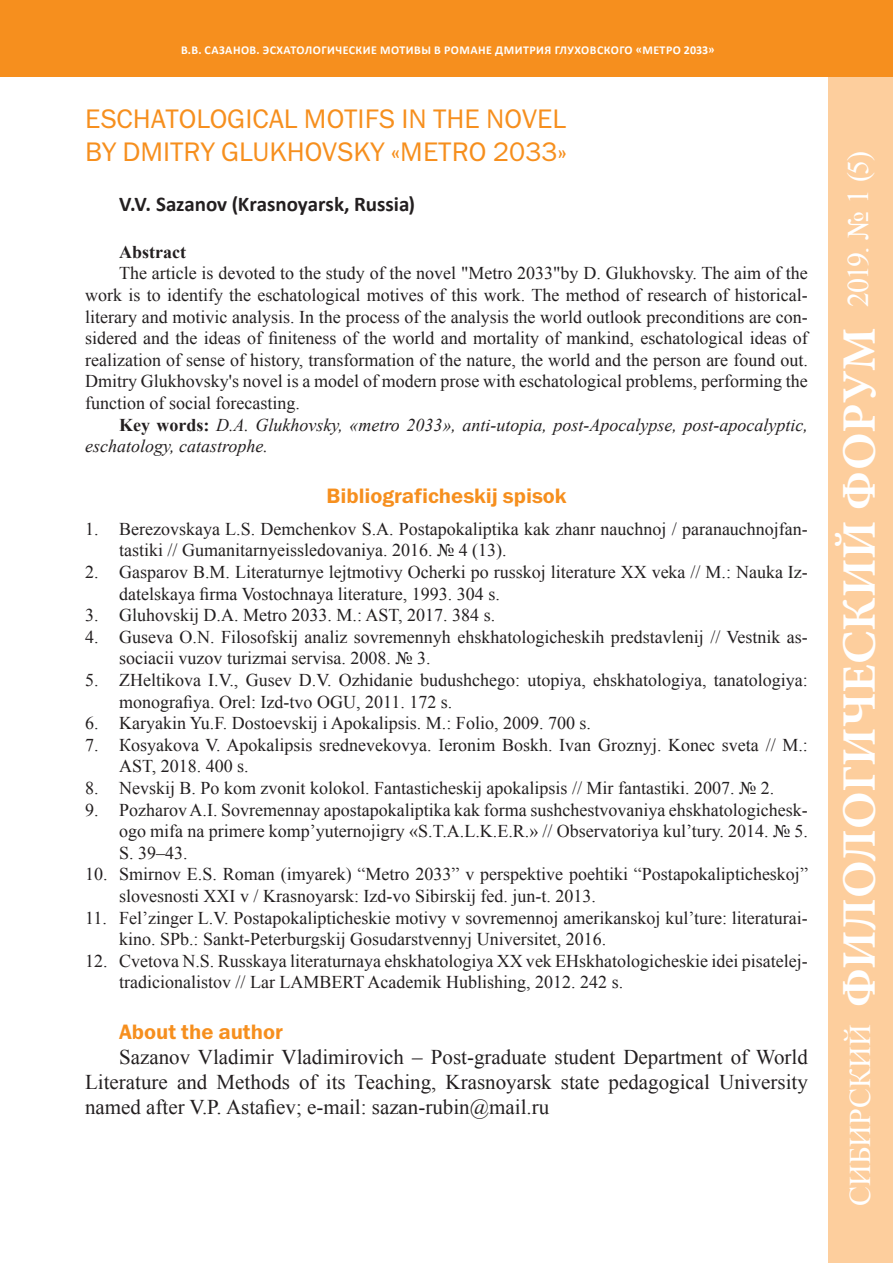
<style>
.page{position:relative;width:893px;height:1263px;background:#fff}
.page>*{position:absolute;margin:0;border:0;box-sizing:border-box;transform-origin:0 0}
.t1{font:700 48px "Minion Pro";color:#fff}
.t2{font:30px "Times New Roman";letter-spacing:-.005em;color:#fff}
.t3{font:27px/32.4px "ez Franklin Goth";color:#f68f1e}
.t4{font:21px/25.2px "Times New Roman";color:#231f20;text-align:justify}
.t5{font:21px "ez Franklin Goth Demi";color:#f68f1e}
.t6{font:700 21px "Calibri";color:#231f20}
.t7{font:18px/21.6px "Times New Roman";color:#231f20}
.t8{font:italic 18px/21.6px "Times New Roman";color:#231f20}
.t9{font:700 18px "Times New Roman";color:#231f20}
.t10{font:700 12px "Calibri";letter-spacing:.04em;color:#fff}
.s1{font-weight:700;font-style:normal}
</style>
<div class="page">
<div style="left:828px;top:0;width:65px;height:1263px;background:#fdce9d"></div>
<div style="left:0;top:0;width:893px;height:77px;background:#f68f1e"></div>
<p class="t10" style="left:181px;top:43px;width:39px">В.В. Сазанов</p>
<p class="t10" style="left:257px;top:43px;width:460px">. ЭСХАТОЛОГИЧЕСКИЕ МОТИВЫ В РОМАНЕ ДМИТРИЯ ГЛУХОВСКОГО «МЕТРО 2033»</p>
<h3 class="t3" style="left:85px;top:102px;width:483px">ESCHATOLOGI CAL MOTI FS I N THE NOVEL<br>BY DMITRY GLUKHOVSKY «METRO 2033»</h3>
<p class="t6" style="left:119px;top:191px;width:298px">V.V. Sazanov (Krasnoyarsk, Russia)</p>
<p class="t9" style="left:119px;top:239px;width:68px">Abstract</p>
<p class="t7" style="left:85px;top:262px;width:724px;text-align:justify;text-indent:34px">The article is devoted to the study of the novel "Metro 2033"by D. Glukhovsky. The aim of the work is to identify the eschatological motives of this work. The method of research of historical&shy;literary and motivic analysis. In the process of the analysis the world outlook preconditions are con&shy;sidered and the ideas of finiteness of the world and mortality of mankind, eschatological ideas of realization of sense of history, transformation of the nature, the world and the person are found out.<br>Dmitry Glukhovsky's novel is a model of modern prose with eschatological problems, performing the function of social forecasting.</p>
<p class="t8" style="left:85px;top:413px;width:724px;text-indent:34px"><span class="s1">Key words:</span> D.A. Glukhovsky, «metro 2033», anti-utopia, post-Apocalypse, post-apocalyptic, eschatology, catastrophe.</p>
<p class="t5" style="left:326px;top:483px;width:242px">Bibliograficheskij spisok</p>
<p class="t7" style="left:119px;top:518px;width:690px;text-indent:-34px">1. Berezovskaya L.S. Demchenkov S.A. Postapokaliptika kak zhanr nauchnoj / paranauchnojfan&shy;tastiki // Gumanitarnyeissledovaniya. 2016. № 4 (13).</p>
<p class="t7" style="left:119px;top:561px;width:690px;text-indent:-34px">2. Gasparov B.M. Literaturnye lejtmotivy Ocherki po russkoj literature XX veka // M.: Nauka Iz&shy;datelskaya firma Vostochnaya literature, 1993. 304 s.</p>
<p class="t7" style="left:85px;top:604px;width:412px">3. Gluhovskij D.A. Metro 2033. M.: AST, 2017. 384 s.</p>
<p class="t7" style="left:119px;top:626px;width:690px;text-indent:-34px">4. Guseva O.N. Filosofskij analiz sovremennyh ehskhatologicheskih predstavlenij // Vestnik as&shy;sociacii vuzov turizmai servisa. 2008. № 3.</p>
<p class="t7" style="left:119px;top:669px;width:690px;text-indent:-34px">5. ZHeltikova I.V., Gusev D.V. Ozhidanie budushchego: utopiya, ehskhatologiya, tanatologiya: monografiya. Orel: Izd-tvo OGU, 2011. 172 s.</p>
<p class="t7" style="left:85px;top:712px;width:507px">6. Karyakin Yu.F. Dostoevskij i Apokalipsis. M.: Folio, 2009. 700 s.</p>
<p class="t7" style="left:119px;top:734px;width:690px;text-indent:-34px">7. Кosyakova V. Apokalipsis srednevekovya. Ieronim Boskh. Ivan Groznyj. Konec sveta // M.:<br>AST, 2018. 400 s.</p>
<p class="t7" style="left:85px;top:777px;width:691px">8. Nevskij B. Po kom zvonit kolokol. Fantasticheskij apokalipsis // Mir fantastiki. 2007. № 2.</p>
<p class="t7" style="left:119px;top:798px;width:690px;text-align:justify;text-indent:-34px">9. Pozharov A.I. Sovremennay apostapokaliptika kak forma sushchestvovaniya ehskhatologichesk&shy;ogo mifa na primere komp’yuternojigry «S.T.A.L.K.E.R.» // Observatoriya kul’tury. 2014. № 5.<br>S. 39–43.</p>
<p class="t7" style="left:119px;top:863px;width:690px;text-indent:-34px">10. Smirnov E.S. Roman (imyarek) “Metro 2033” v perspektive poehtiki “Postapokalipticheskoj” slovesnosti XXI v / Krasnoyarsk: Izd-vo Sibirskij fed. jun-t. 2013.</p>
<p class="t7" style="left:119px;top:906px;width:690px;text-indent:-34px">11. Fel’zinger L.V. Postapokalipticheskie motivy v sovremennoj amerikanskoj kul’ture: literaturai&shy;kino. SPb.: Sankt-Peterburgskij Gosudarstvennyj Universitet, 2016.</p>
<p class="t7" style="left:119px;top:950px;width:690px;text-indent:-34px">12. Cvetova N.S. Russkaya literaturnaya ehskhatologiya XX vek EHskhatologicheskie idei pisatelej&shy;tradicionalistov // Lar LAMBERT Academik Hublishing, 2012. 242 s.</p>
<p class="t5" style="left:119px;top:1020px;width:166px">About the author</p>
<p class="t4" style="left:85px;top:1044px;width:724px;text-indent:34px">Sazanov Vladimir Vladimirovich – Post-graduate student Department of World Literature and Methods of its Teaching, Krasnoyarsk state pedagogical University named after V.P. Astafiev; e-mail: sazan-rubin@mail.ru</p>
<h2 class="t2" style="left:838px;top:307px;width:158px;rotate:-90deg">2019. № 1 (5)</h2>
<h1 class="t1" style="left:831px;top:1007px;width:681px;rotate:-90deg">ФИЛОЛОГИЧЕСКИЙ ФОРУМ</h1>
<h2 class="t2" style="left:840px;top:1206px;width:183px;rotate:-90deg">СИБИРСКИЙ</h2>
</div>
